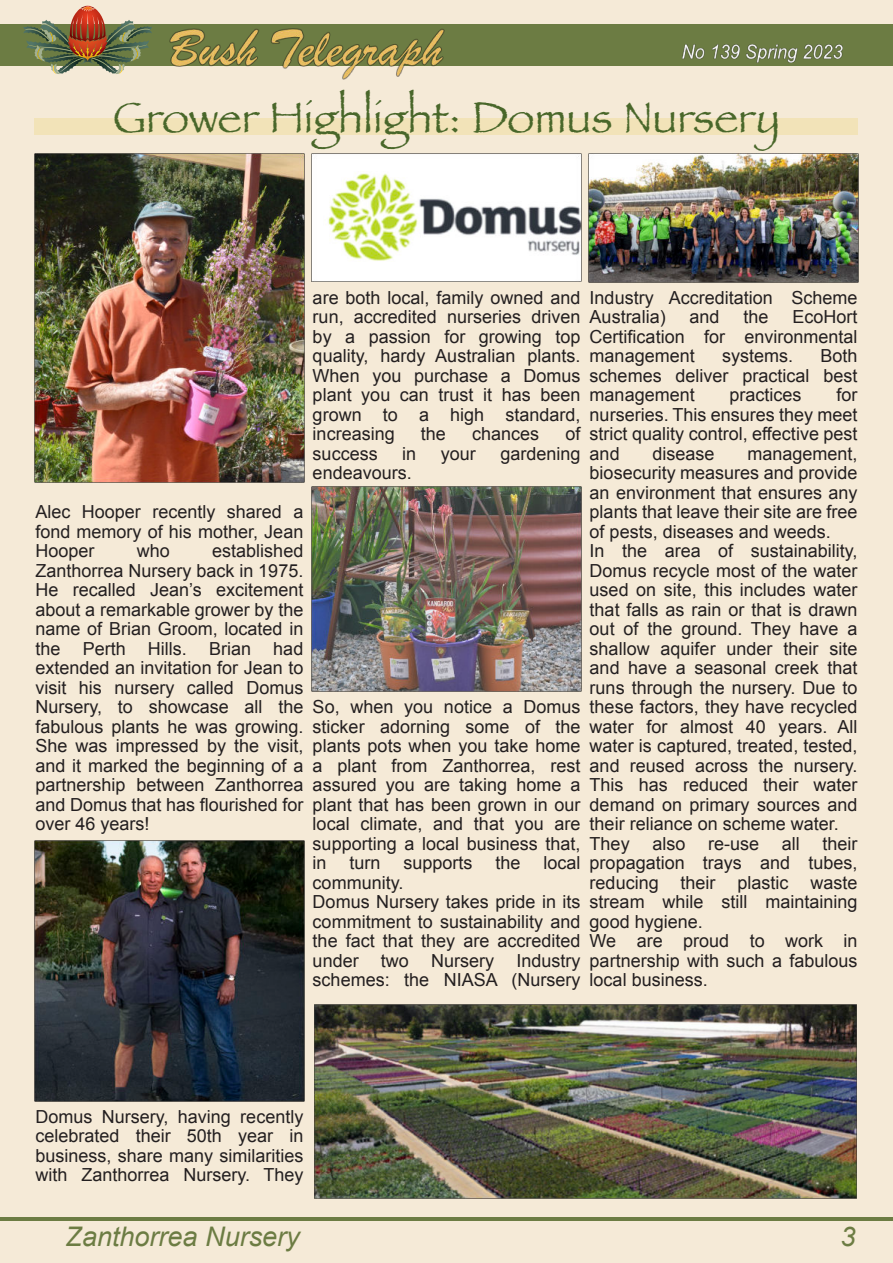
<style>
.page{position:relative;width:893px;height:1263px;background:#f5ead7}
.page>*{position:absolute;margin:0;border:0;box-sizing:border-box;transform-origin:0 0}
.t1{font:45px "Papyrus";color:#49672a}
.t2{font:italic 27px "Arial";color:#6c7c43}
.t3{font:18px/19.5px "Arial";color:#231f20;text-align:justify}
</style>
<div class="page">
<div style="left:0;top:25px;width:893px;height:41px;background:#6c7c43"></div>
<svg style="left:23px;top:6px;width:129px;height:68px"></svg>
<img style="left:169px;top:28px;width:275px;height:51px">
<img style="left:683px;top:45px;width:160px;height:18px">
<hr style="left:0;top:1217px;width:893px;height:3px;background:#6c7c43">
<div style="left:34px;top:118px;width:823px;height:16px;background:#f2e3b8"></div>
<img style="left:35px;top:840px;width:269px;height:261px">
<img style="left:312px;top:153px;width:269px;height:128px">
<img style="left:589px;top:153px;width:269px;height:129px">
<img style="left:35px;top:153px;width:269px;height:329px">
<img style="left:314px;top:1004px;width:542px;height:194px">
<img style="left:312px;top:486px;width:269px;height:205px">
<h1 class="t1" style="left:113px;top:90px;width:668px">Grower Highlight: Domus Nursery</h1>
<p class="t3" style="left:35px;top:504px;width:269px">Alec Hooper recently shared a fond memory of his mother, Jean Hooper</p>
<p class="t3" style="left:35px;top:543px;width:269px;text-indent:177px">established Zanthorrea Nursery back in 1975.<br>He recalled Jean’s excitement about a remarkable grower by the name of Brian Groom, located in the Perth Hills. Brian had extended an invitation for Jean to visit his nursery called Domus Nursery, to showcase all the fabulous plants he was growing.<br>She was impressed by the visit, and it marked the beginning of a partnership between Zanthorrea and Domus that has flourished for over 46 years!</p>
<p class="t3" style="left:137px;top:543px;width:35px">who</p>
<p class="t3" style="left:313px;top:289px;width:269px">are both local, family owned and run, accredited nurseries driven by a passion for growing top quality, hardy Australian plants.<br>When you purchase a Domus plant you can trust it has been grown to a high standard, increasing</p>
<p class="t3" style="left:421px;top:426px;width:27px">the</p>
<p class="t3" style="left:472px;top:426px;width:69px">chances</p>
<p class="t3" style="left:566px;top:426px;width:17px">of</p>
<p class="t3" style="left:313px;top:445px;width:67px">success</p>
<p class="t3" style="left:402px;top:445px;width:16px">in</p>
<p class="t3" style="left:441px;top:445px;width:37px">your</p>
<p class="t3" style="left:500px;top:445px;width:82px">gardening</p>
<p class="t3" style="left:313px;top:465px;width:101px">endeavours.</p>
<p class="t3" style="left:313px;top:699px;width:269px">So, when you notice a Domus sticker adorning some of the plants pots when you take home a plant from Zanthorrea, rest assured you are taking home a plant that has been grown in our local climate, and that you are supporting a local business that, in</p>
<p class="t3" style="left:350px;top:855px;width:33px">turn</p>
<p class="t3" style="left:404px;top:855px;width:71px">supports</p>
<p class="t3" style="left:496px;top:855px;width:27px">the</p>
<p class="t3" style="left:543px;top:855px;width:39px">local</p>
<p class="t3" style="left:313px;top:874px;width:269px;text-align:left">community.<br>Domus Nursery takes pride in its commitment to sustainability and the fact that they are accredited under two Nursery Industry schemes: the NIASA (Nursery</p>
<p class="t3" style="left:590px;top:289px;width:269px">Industry Accreditation Scheme<br>Australia)</p>
<p class="t3" style="left:590px;top:309px;width:269px;text-indent:203px">EcoHort Certification for environmental management</p>
<p class="t3" style="left:690px;top:309px;width:32px">and</p>
<p class="t3" style="left:744px;top:309px;width:27px">the</p>
<p class="t3" style="left:590px;top:348px;width:269px;text-indent:231px">Both schemes deliver practical best management</p>
<p class="t3" style="left:722px;top:348px;width:73px">systems.</p>
<p class="t3" style="left:590px;top:387px;width:269px;text-indent:247px">for nurseries. This ensures they meet strict quality control, effective pest and</p>
<p class="t3" style="left:730px;top:387px;width:74px">practices</p>
<p class="t3" style="left:652px;top:445px;width:64px">disease</p>
<p class="t3" style="left:590px;top:445px;width:269px;text-align:left;text-indent:158px">management, biosecurity measures and provide an environment that ensures any plants that leave their site are free of pests, diseases and weeds.<br>In the area of sustainability,<br>Domus recycle most of the water used on site, this includes water that falls as rain or that is drawn out of the ground. They have a shallow aquifer under their site and have a seasonal creek that runs through the nursery. Due to these factors, they have recycled water for almost 40 years. All water is captured, treated, tested, and reused across the nursery.<br>This has reduced their water demand on primary sources and their reliance on scheme water.<br>They</p>
<p class="t3" style="left:590px;top:835px;width:269px;text-align:left;text-indent:233px">their propagation trays and tubes, reducing their plastic waste stream while still maintaining good hygiene.<br>We are proud to work in partnership with such a fabulous local business.</p>
<p class="t3" style="left:652px;top:835px;width:35px">also</p>
<p class="t3" style="left:708px;top:835px;width:53px">re-use</p>
<p class="t3" style="left:782px;top:835px;width:20px">all</p>
<p class="t3" style="left:35px;top:1108px;width:269px">Domus Nursery, having recently celebrated their 50th year in business, share many similarities with Zanthorrea Nursery. They</p>
<h2 class="t2" style="left:66px;top:1226px;width:236px">Zanthorrea Nursery</h2>
<h2 class="t2" style="left:840px;top:1226px;width:17px">3</h2>
</div>
